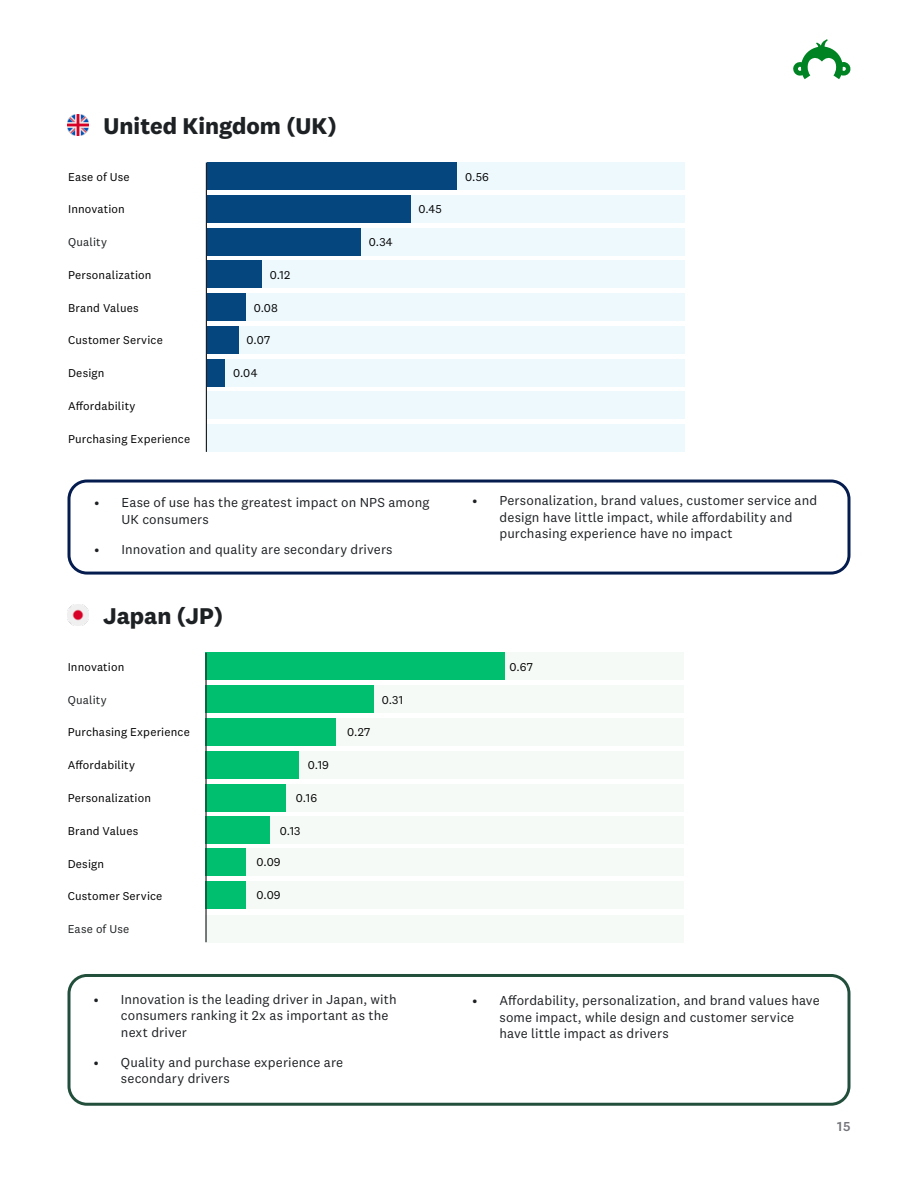
<style>
.page{position:relative;width:918px;height:1188px;background:#fff}
.page>*{position:absolute;margin:0;border:0;box-sizing:border-box;transform-origin:0 0}
.t1{font:700 23.7px "National 2";color:#1e2124}
.t2{font:13.5px/16.5px "National 2";letter-spacing:.01em;color:#1e2124}
.t3{font:500 13.5px "National 2";color:#73747a}
.t4{font:11.85px "National 2";letter-spacing:.015em;color:#000}
.t5{font:11.85px "National 2";letter-spacing:.015em;color:#1e2124}
</style>
<div class="page">
<svg style="left:793px;top:39px;width:57px;height:40px"></svg>
<div style="left:206px;top:326px;width:478px;height:28px;background:#eef9fe"></div>
<div style="left:206px;top:392px;width:478px;height:27px;background:#eef9fe"></div>
<div style="left:206px;top:359px;width:478px;height:27px;background:#eef9fe"></div>
<div style="left:206px;top:425px;width:478px;height:27px;background:#eef9fe"></div>
<div style="left:206px;top:294px;width:478px;height:27px;background:#eef9fe"></div>
<div style="left:206px;top:261px;width:478px;height:27px;background:#eef9fe"></div>
<div style="left:206px;top:228px;width:478px;height:27px;background:#eef9fe"></div>
<div style="left:206px;top:195px;width:478px;height:28px;background:#eef9fe"></div>
<div style="left:206px;top:162px;width:478px;height:28px;background:#eef9fe"></div>
<img style="left:68px;top:114px;width:21px;height:21px">
<div style="left:207px;top:162px;width:250px;height:28px;background:#05467e"></div>
<div style="left:207px;top:195px;width:203px;height:28px;background:#05467e"></div>
<div style="left:207px;top:228px;width:154px;height:27px;background:#05467e"></div>
<div style="left:207px;top:261px;width:54px;height:27px;background:#05467e"></div>
<div style="left:207px;top:294px;width:38px;height:27px;background:#05467e"></div>
<div style="left:207px;top:326px;width:31px;height:28px;background:#05467e"></div>
<div style="left:207px;top:359px;width:18px;height:27px;background:#05467e"></div>
<hr style="left:206px;top:163px;width:1px;height:289px;background:#1e2124">
<div style="left:205px;top:817px;width:479px;height:27px;background:#f5faf6"></div>
<div style="left:205px;top:881px;width:479px;height:27px;background:#f5faf6"></div>
<div style="left:205px;top:848px;width:479px;height:28px;background:#f5faf6"></div>
<div style="left:205px;top:915px;width:479px;height:27px;background:#f5faf6"></div>
<div style="left:205px;top:784px;width:479px;height:27px;background:#f5faf6"></div>
<div style="left:205px;top:751px;width:479px;height:27px;background:#f5faf6"></div>
<div style="left:205px;top:718px;width:479px;height:28px;background:#f5faf6"></div>
<div style="left:205px;top:686px;width:479px;height:27px;background:#f5faf6"></div>
<div style="left:205px;top:653px;width:479px;height:27px;background:#f5faf6"></div>
<div style="left:205px;top:653px;width:300px;height:27px;background:#00bf6f"></div>
<div style="left:205px;top:686px;width:169px;height:27px;background:#00bf6f"></div>
<div style="left:205px;top:718px;width:131px;height:28px;background:#00bf6f"></div>
<div style="left:205px;top:751px;width:94px;height:27px;background:#00bf6f"></div>
<div style="left:205px;top:784px;width:81px;height:27px;background:#00bf6f"></div>
<div style="left:205px;top:817px;width:65px;height:27px;background:#00bf6f"></div>
<div style="left:205px;top:848px;width:41px;height:27px;background:#00bf6f"></div>
<div style="left:205px;top:881px;width:41px;height:27px;background:#00bf6f"></div>
<hr style="left:205px;top:653px;width:2px;height:289px;background:#1e2124">
<img style="left:67px;top:605px;width:21px;height:20px">
<div style="left:68px;top:480px;width:782px;height:95px;border:3px solid #051c4f;border-radius:18px"></div>
<div style="left:68px;top:974px;width:782px;height:132px;border:3px solid #224f3c;border-radius:18px"></div>
<h1 class="t1" style="left:104px;top:111px;width:235px">United Kingdom (UK)</h1>
<p class="t4" style="left:68px;top:170px;width:63px">Ease of Use</p>
<p class="t4" style="left:68px;top:202px;width:58px">Innovation</p>
<p class="t5" style="left:68px;top:235px;width:41px">Quality</p>
<p class="t4" style="left:68px;top:268px;width:85px">Personalization</p>
<p class="t4" style="left:68px;top:301px;width:72px">Brand Values</p>
<p class="t4" style="left:68px;top:333px;width:96px">Customer Service</p>
<p class="t4" style="left:270px;top:268px;width:22px">0.12</p>
<p class="t4" style="left:254px;top:301px;width:26px">0.08</p>
<p class="t4" style="left:247px;top:333px;width:25px">0.07</p>
<p class="t4" style="left:233px;top:366px;width:26px">0.04</p>
<p class="t4" style="left:68px;top:366px;width:38px">Design</p>
<p class="t4" style="left:68px;top:399px;width:69px">Affordability</p>
<p class="t4" style="left:68px;top:432px;width:124px">Purchasing Experience</p>
<p class="t4" style="left:369px;top:235px;width:25px">0.34</p>
<p class="t4" style="left:418px;top:202px;width:25px">0.45</p>
<p class="t2" style="left:122px;top:494px;width:309px;text-indent:-27px">• Ease of use has the greatest impact on NPS among<br>UK consumers</p>
<p class="t2" style="left:94px;top:541px;width:300px">• Innovation and quality are secondary drivers</p>
<h1 class="t1" style="left:103px;top:601px;width:121px">Japan (JP)</h1>
<p class="t4" style="left:68px;top:660px;width:58px">Innovation</p>
<p class="t5" style="left:68px;top:693px;width:41px">Quality</p>
<p class="t4" style="left:68px;top:725px;width:124px">Purchasing Experience</p>
<p class="t4" style="left:68px;top:758px;width:69px">Affordability</p>
<p class="t4" style="left:68px;top:791px;width:85px">Personalization</p>
<p class="t4" style="left:68px;top:824px;width:72px">Brand Values</p>
<p class="t4" style="left:68px;top:856px;width:38px">Design</p>
<p class="t4" style="left:68px;top:889px;width:96px">Customer Service</p>
<p class="t5" style="left:68px;top:922px;width:63px">Ease of Use</p>
<p class="t4" style="left:308px;top:758px;width:23px">0.19</p>
<p class="t4" style="left:296px;top:791px;width:23px">0.16</p>
<p class="t4" style="left:280px;top:824px;width:22px">0.13</p>
<p class="t4" style="left:257px;top:855px;width:26px">0.09</p>
<p class="t4" style="left:257px;top:888px;width:26px">0.09</p>
<p class="t4" style="left:347px;top:725px;width:25px">0.27</p>
<p class="t4" style="left:382px;top:693px;width:23px">0.31</p>
<p class="t2" style="left:121px;top:991px;width:277px;text-indent:-27px">• Innovation is the leading driver in Japan, with consumers ranking it 2x as important as the next driver</p>
<p class="t2" style="left:121px;top:1054px;width:224px;text-indent:-27px">• Quality and purchase experience are secondary drivers</p>
<p class="t4" style="left:465px;top:170px;width:25px">0.56</p>
<p class="t2" style="left:500px;top:492px;width:319px;text-indent:-27px">• Personalization, brand values, customer service and design have little impact, while affordability and purchasing experience have no impact</p>
<p class="t4" style="left:510px;top:660px;width:25px">0.67</p>
<p class="t2" style="left:500px;top:992px;width:322px;text-indent:-27px">• Affordability, personalization, and brand values have some impact, while design and customer service have little impact as drivers</p>
<p class="t3" style="left:837px;top:1118px;width:15px">15</p>
</div>
